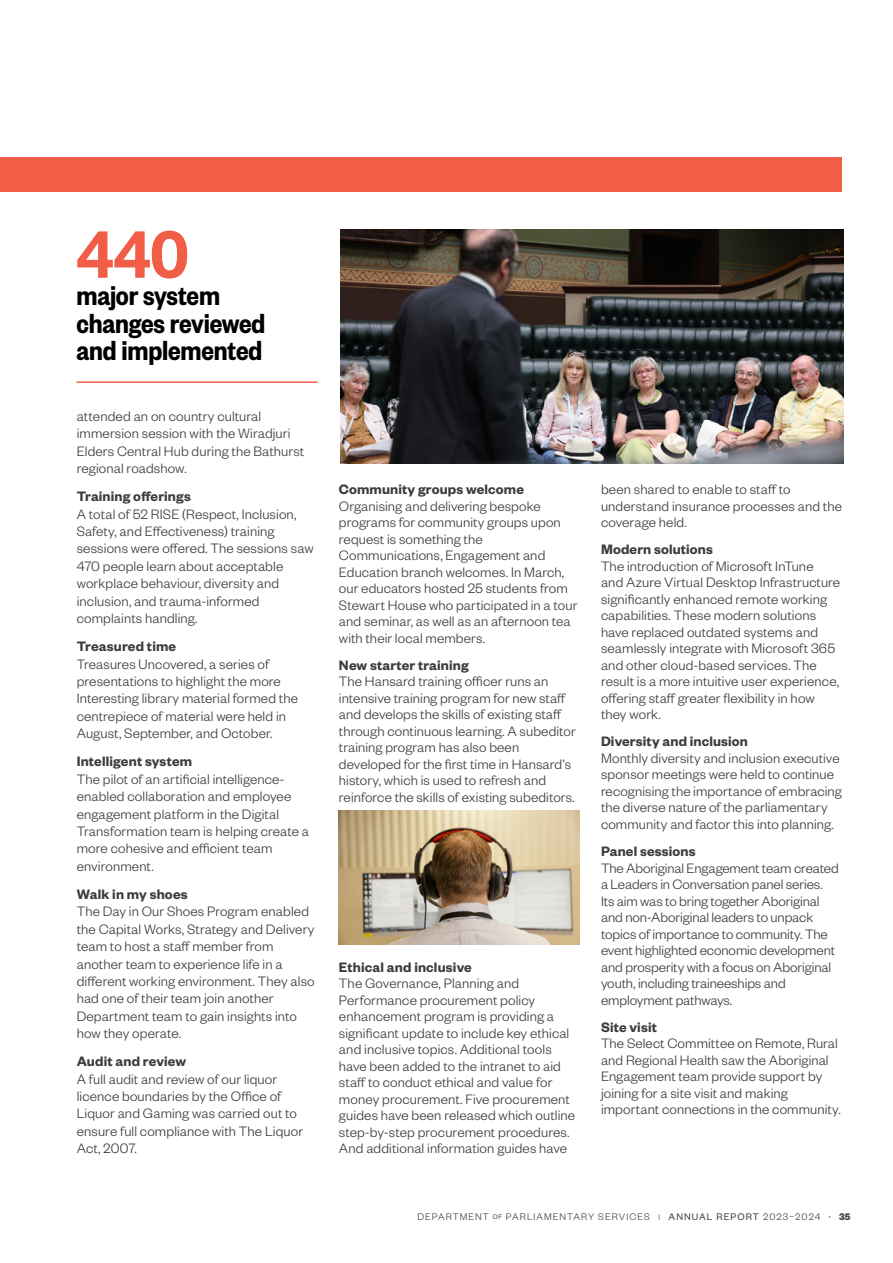
<style>
.page{position:relative;width:893px;height:1263px;background:#fff}
.page>*{position:absolute;margin:0;border:0;box-sizing:border-box;transform-origin:0 0}
.t1{font:600 73.65px "Founders Grotesk Cond";color:#f15d46}
.t2{font:600 30.45px/27.5px "Founders Grotesk Cond";letter-spacing:-.005em;color:#000}
.t3{font:300 15px/16.5px "Founders Grotesk";letter-spacing:.005em;color:#3c3b3f}
.t4{font:600 15px "Founders Grotesk";letter-spacing:.01em;color:#3c3b3f}
.t5{font:300 10.5px "Founders Grotesk";letter-spacing:.1em;color:#414042}
.s1{font-weight:400;font-size:7.2px}
.s2{font-size:9px}
.s3{font-weight:400}
.s4{font-size:6.6px}
.s5{font-weight:700}
</style>
<div class="page">
<div style="left:0;top:157px;width:842px;height:34px;background:#f15d46"></div>
<img style="left:340px;top:230px;width:504px;height:234px">
<img style="left:338px;top:810px;width:242px;height:134px">
<hr style="left:77px;top:381px;width:240px;height:2px;background:#f15d46">
<h1 class="t1" style="left:77px;top:210px;width:114px">440</h1>
<h2 class="t2" style="left:77px;top:280px;width:190px">major system changes reviewed and implemented</h2>
<p class="t3" style="left:77px;top:407px;width:229px;line-height:17.4px">attended an on country cultural immersion session with the Wiradjuri<br>Elders Central Hub during the Bathurst regional roadshow.</p>
<p class="t4" style="left:77px;top:487px;width:116px">Training offerings</p>
<p class="t3" style="left:77px;top:504px;width:238px;line-height:17.4px">A total of 52 RISE (Respect, Inclusion, Safety, and Effectiveness) training sessions were offered. The sessions saw 470 people learn about acceptable workplace behaviour, diversity and inclusion, and trauma-informed complaints handling.</p>
<p class="t4" style="left:77px;top:637px;width:101px">Treasured time</p>
<p class="t3" style="left:77px;top:654px;width:223px;line-height:17.4px">Treasures Uncovered, a series of presentations to highlight the more Interesting library material formed the centrepiece of material were held in August, September, and October.</p>
<p class="t4" style="left:77px;top:752px;width:117px">Intelligent system</p>
<p class="t3" style="left:77px;top:769px;width:234px;line-height:17.4px">The pilot of an artificial intelligence&shy;enabled collaboration and employee engagement platform in the Digital Transformation team is helping create a more cohesive and efficient team environment.</p>
<p class="t4" style="left:77px;top:884px;width:112px">Walk in my shoes</p>
<p class="t3" style="left:77px;top:902px;width:239px;line-height:17.4px">The Day in Our Shoes Program enabled the Capital Works, Strategy and Delivery team to host a staff member from another team to experience life in a different working environment. They also had one of their team join another Department team to gain insights into how they operate.</p>
<p class="t4" style="left:77px;top:1052px;width:111px">Audit and review</p>
<p class="t3" style="left:77px;top:1069px;width:228px;line-height:17.4px">A full audit and review of our liquor licence boundaries by the Office of<br>Liquor and Gaming was carried out to ensure full compliance with The Liquor<br>Act, 2007.</p>
<p class="t4" style="left:339px;top:480px;width:186px">Community groups welcome</p>
<p class="t3" style="left:339px;top:497px;width:240px">Organising and delivering bespoke programs for community groups upon request is something the Communications, Engagement and Education branch welcomes. In March, our educators hosted 25 students from Stewart House who participated in a tour and seminar, as well as an afternoon tea with their local members.</p>
<p class="t4" style="left:339px;top:655px;width:131px">New starter training</p>
<p class="t3" style="left:339px;top:672px;width:238px">The Hansard training officer runs an intensive training program for new staff and develops the skills of existing staff through continuous learning. A subeditor training program has also been developed for the first time in Hansard’s history, which is used to refresh and reinforce the skills of existing subeditors.</p>
<p class="t4" style="left:339px;top:957px;width:134px">Ethical and inclusive</p>
<p class="t3" style="left:339px;top:974px;width:238px">The Governance, Planning and Performance procurement policy enhancement program is providing a significant update to include key ethical and inclusive topics. Additional tools have been added to the intranet to aid staff to conduct ethical and value for money procurement. Five procurement guides have been released which outline step-by-step procurement procedures.<br>And additional information guides have</p>
<p class="t3" style="left:601px;top:480px;width:242px">been shared to enable to staff to understand insurance processes and the coverage held.</p>
<p class="t4" style="left:601px;top:540px;width:113px">Modern solutions</p>
<p class="t3" style="left:601px;top:557px;width:241px">The introduction of Microsoft InTune<br>and Azure Virtual Desktop Infrastructure significantly enhanced remote working capabilities. These modern solutions have replaced outdated systems and seamlessly integrate with Microsoft 365 and other cloud-based services. The result is a more intuitive user experience, offering staff greater flexibility in how they work.</p>
<p class="t4" style="left:601px;top:732px;width:149px">Diversity and inclusion</p>
<p class="t3" style="left:601px;top:749px;width:242px">Monthly diversity and inclusion executive sponsor meetings were held to continue recognising the importance of embracing the diverse nature of the parliamentary community and factor this into planning.</p>
<p class="t4" style="left:601px;top:842px;width:96px">Panel sessions</p>
<p class="t3" style="left:601px;top:859px;width:239px">The Aboriginal Engagement team created a Leaders in Conversation panel series.<br>Its aim was to bring together Aboriginal and non-Aboriginal leaders to unpack topics of importance to community. The event highlighted economic development and prosperity with a focus on Aboriginal youth, including traineeships and employment pathways.</p>
<p class="t4" style="left:601px;top:1017px;width:57px">Site visit</p>
<p class="t3" style="left:601px;top:1034px;width:241px">The Select Committee on Remote, Rural and Regional Health saw the Aboriginal Engagement team provide support by joining for a site visit and making important connections in the community.</p>
<p class="t5" style="left:417px;top:1211px;width:434px">DEPARTMENT <span class="s1">OF</span> PARLIAMENTARY SERVICES <span class="s2">|</span> <span class="s3">ANNUAL REPORT</span> 2023–2024 <span class="s4">•</span> <span class="s5">35</span></p>
</div>
